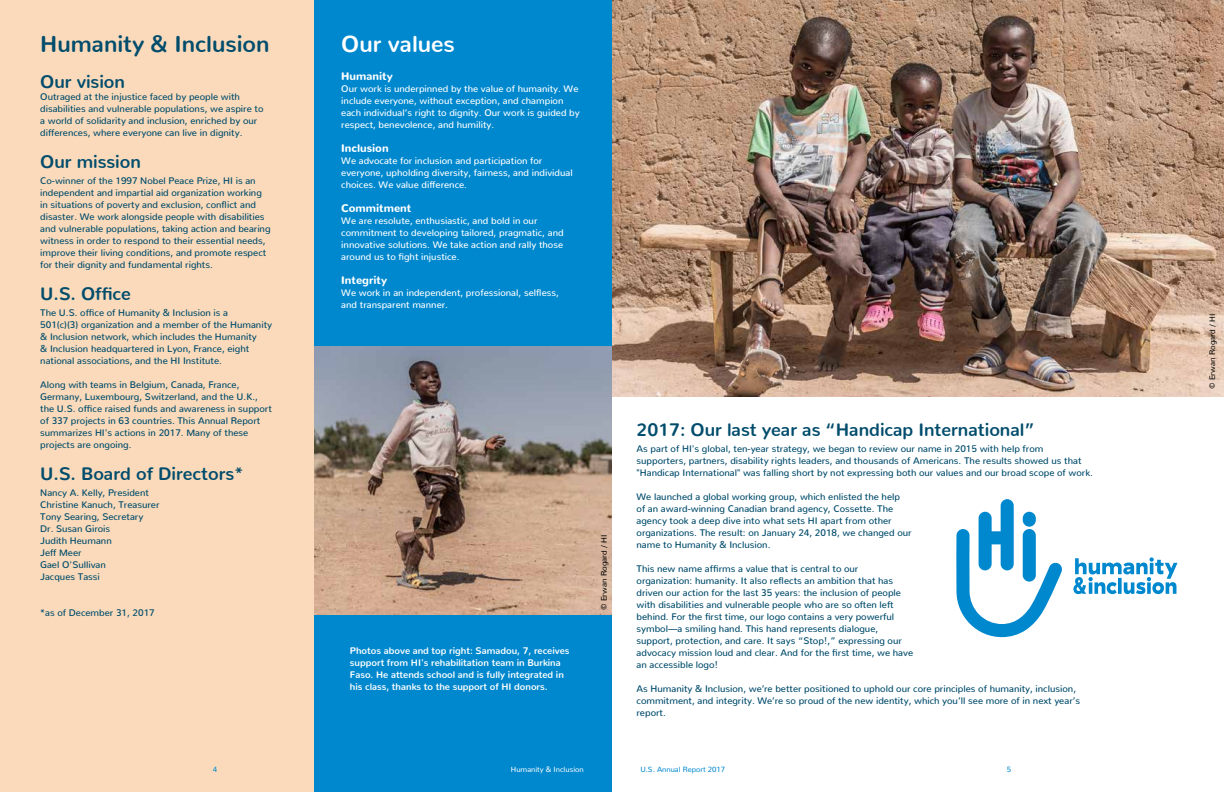
<style>
.page{position:relative;width:1224px;height:792px;background:#fff}
.page>*{position:absolute;margin:0;border:0;box-sizing:border-box;transform-origin:0 0}
.t1{font:700 23px "Nunito";color:#004c6c}
.t2{font:700 23px "Nunito";color:#fff}
.t3{font:700 18px "Nunito";color:#004c6c}
.t4{font:900 11px "Nunito";color:#fff}
.t5{font:500 9.5px/12px "Nunito";color:#004c6c}
.t6{font:500 9.5px/12px "Nunito";color:#fff}
.t7{font:700 9.5px/12px "Nunito";color:#fff}
.t8{font:8px "Nunito";color:#000}
.t9{font:7.5px "Nunito";color:#0088ce}
.t10{font:7.5px "Nunito";color:#fff}
</style>
<div class="page">
<div style="left:0;top:0;width:314px;height:792px;background:#fadaba"></div>
<div style="left:314px;top:0;width:298px;height:792px;background:#0088ce"></div>
<img style="left:612px;top:0;width:612px;height:396px">
<svg style="left:956px;top:499px;width:106px;height:138px"></svg>
<svg style="left:1073px;top:557px;width:104px;height:37px"></svg>
<img style="left:314px;top:347px;width:298px;height:268px">
<h1 class="t1" style="left:40px;top:23px;width:231px">Humanity &amp; Inclusion</h1>
<h2 class="t3" style="left:40px;top:66px;width:86px">Our vision</h2>
<p class="t5" style="left:40px;top:90px;width:225px">Outraged at the injustice faced by people with disabilities and vulnerable populations, we aspire to a world of solidarity and inclusion, enriched by our differences, where everyone can live in dignity.</p>
<h2 class="t3" style="left:40px;top:146px;width:102px">Our mission</h2>
<p class="t5" style="left:40px;top:174px;width:232px">Co-winner of the 1997 Nobel Peace Prize, HI is an independent and impartial aid organization working in situations of poverty and exclusion, conflict and disaster. We work alongside people with disabilities and vulnerable populations, taking action and bearing witness in order to respond to their essential needs, improve their living conditions, and promote respect for their dignity and fundamental rights.</p>
<h2 class="t3" style="left:40px;top:278px;width:92px">U.S. Office</h2>
<p class="t5" style="left:40px;top:306px;width:233px">The U.S. office of Humanity &amp; Inclusion is a<br>501(c)(3) organization and a member of the Humanity &amp; Inclusion network, which includes the Humanity<br>&amp; Inclusion headquartered in Lyon, France, eight national associations, and the HI Institute.</p>
<p class="t5" style="left:40px;top:378px;width:233px">Along with teams in Belgium, Canada, France, Germany, Luxembourg, Switzerland, and the U.K., the U.S. office raised funds and awareness in support of 337 projects in 63 countries. This Annual Report summarizes HI's actions in 2017. Many of these projects are ongoing.</p>
<h2 class="t3" style="left:40px;top:458px;width:205px">U.S. Board of Directors*</h2>
<p class="t5" style="left:40px;top:486px;width:121px">Nancy A. Kelly, President<br>Christine Kanuch, Treasurer<br>Tony Searing, Secretary<br>Dr. Susan Girois<br>Judith Heumann<br>Jeff Meer<br>Gael O'Sullivan<br>Jacques Tassi</p>
<p class="t5" style="left:40px;top:606px;width:116px">*as of December 31, 2017</p>
<h1 class="t2" style="left:341px;top:23px;width:115px">Our values</h1>
<p class="t4" style="left:341px;top:66px;width:53px">Humanity</p>
<p class="t6" style="left:341px;top:82px;width:240px">Our work is underpinned by the value of humanity. We include everyone, without exception, and champion each individual’s right to dignity. Our work is guided by respect, benevolence, and humility.</p>
<p class="t4" style="left:341px;top:138px;width:49px">Inclusion</p>
<p class="t6" style="left:341px;top:154px;width:233px">We advocate for inclusion and participation for everyone, upholding diversity, fairness, and individual choices. We value difference.</p>
<p class="t4" style="left:341px;top:198px;width:72px">Commitment</p>
<p class="t6" style="left:341px;top:214px;width:224px">We are resolute, enthusiastic, and bold in our commitment to developing tailored, pragmatic, and innovative solutions. We take action and rally those around us to fight injustice.</p>
<p class="t4" style="left:341px;top:270px;width:47px">Integrity</p>
<p class="t6" style="left:341px;top:286px;width:219px">We work in an independent, professional, selfless, and transparent manner.</p>
<p class="t7" style="left:350px;top:643px;width:221px">Photos above and top right: Samadou, 7, receives support from HI's rehabilitation team in Burkina Faso. He attends school and is fully integrated in his class, thanks to the support of HI donors.</p>
<p class="t8" style="left:597px;top:610px;width:77px;rotate:-90deg">© Erwan Rogard / HI</p>
<h2 class="t3" style="left:637px;top:414px;width:400px">2017: Our last year as “Handicap International”</h2>
<p class="t5" style="left:637px;top:442px;width:458px">As part of HI's global, ten-year strategy, we began to review our name in 2015 with help from supporters, partners, disability rights leaders, and thousands of Americans. The results showed us that "Handicap International" was falling short by not expressing both our values and our broad scope of work.</p>
<p class="t5" style="left:637px;top:490px;width:277px">We launched a global working group, which enlisted the help<br>of an award-winning Canadian brand agency, Cossette. The agency took a deep dive into what sets HI apart from other organizations. The result: on January 24, 2018, we changed our name to Humanity &amp; Inclusion.</p>
<p class="t5" style="left:637px;top:562px;width:278px">This new name affirms a value that is central to our organization: humanity. It also reflects an ambition that has driven our action for the last 35 years: the inclusion of people with disabilities and vulnerable people who are so often left behind. For the first time, our logo contains a very powerful symbol—a smiling hand. This hand represents dialogue, support, protection, and care. It says “Stop!,” expressing our advocacy mission loud and clear. And for the first time, we have an accessible logo!</p>
<p class="t5" style="left:637px;top:682px;width:445px">As Humanity &amp; Inclusion, we’re better positioned to uphold our core principles of humanity, inclusion, commitment, and integrity. We’re so proud of the new identity, which you’ll see more of in next year’s report.</p>
<p class="t10" style="left:511px;top:763px;width:74px">Humanity &amp; Inclusion</p>
<p class="t9" style="left:213px;top:763px;width:6px">4</p>
<p class="t9" style="left:640px;top:763px;width:86px">U.S. Annual Report 2017</p>
<p class="t9" style="left:1007px;top:763px;width:6px">5</p>
<p class="t8" style="left:1205px;top:389px;width:77px;rotate:-90deg">© Erwan Rogard / HI</p>
</div>
